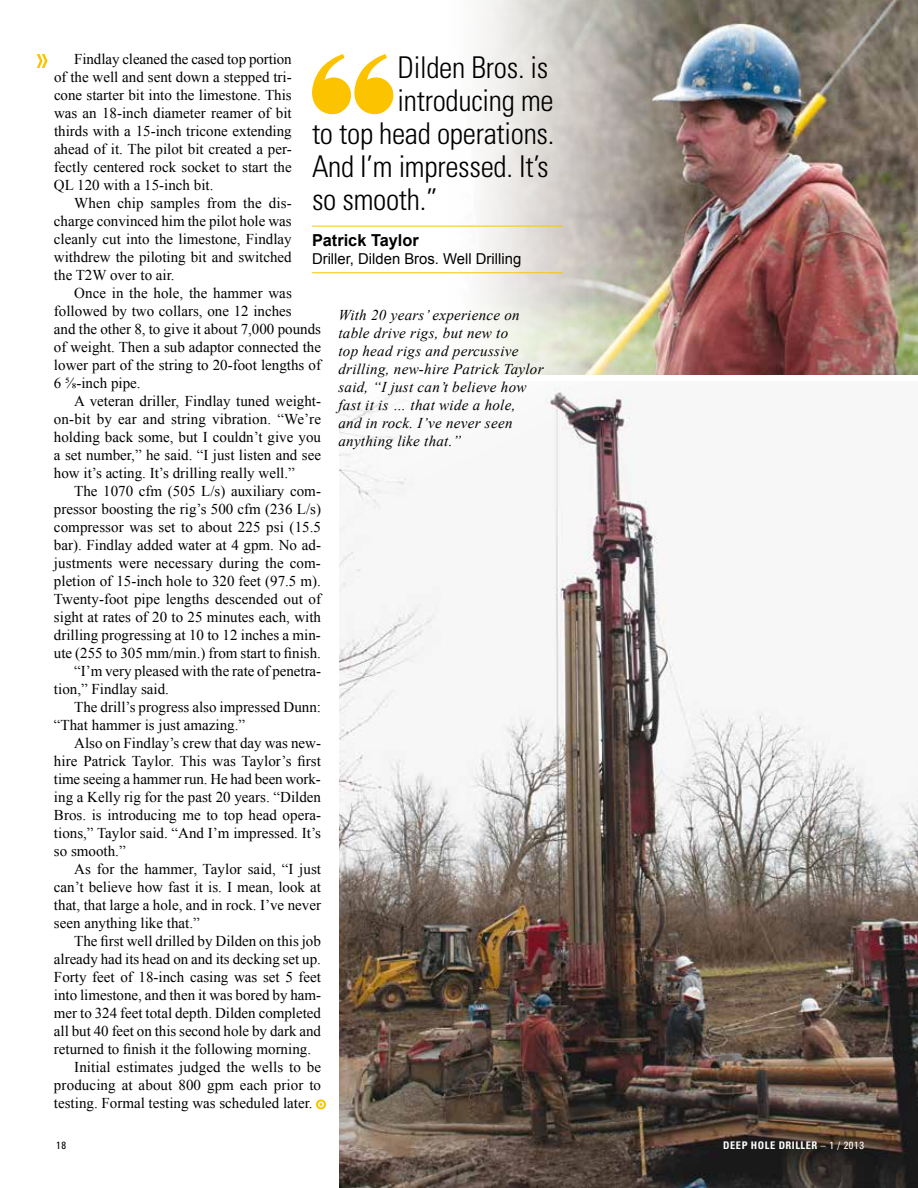
<style>
.page{position:relative;width:918px;height:1188px;background:#fff}
.page>*{position:absolute;margin:0;border:0;box-sizing:border-box;transform-origin:0 0}
.t1{font:300 condensed 30px "Univers LT Std";letter-spacing:-.01em;color:#000}
.t2{font:700 16.5px "Arial";color:#000}
.t3{font:15px/18px "Times New Roman";color:#000;text-align:justify}
.t4{font:italic 15px/18px "Times New Roman";letter-spacing:.02em;color:#000}
.t5{font:15px "Arial";color:#000}
.t6{font:700 condensed 10.5px "Univers LT Std";letter-spacing:.05em;color:#fff}
.t7{font:condensed 10.5px "Univers LT Std";color:#000}
.s1{font-weight:400}
</style>
<div class="page">
<img style="left:339px;top:388px;width:579px;height:800px">
<img style="left:354px;top:0;width:564px;height:375px">
<hr style="left:312px;top:272px;width:251px;height:1px;background:#fcc400">
<hr style="left:312px;top:226px;width:251px;height:1px;background:#fcc400">
<svg style="left:312px;top:54px;width:84px;height:62px"></svg>
<svg style="left:37px;top:54px;width:11px;height:14px"></svg>
<div style="left:316px;top:1099px;width:10px;height:10px;border:2px solid #fcc400;border-radius:50%"></div>
<p class="t3" style="left:54px;top:50px;width:239px;text-indent:20px">Findlay cleaned the cased top portion of the well and sent down a stepped tri&shy;cone starter bit into the limestone. This was an 18-inch diameter reamer of bit thirds with a 15-inch tricone extending ahead of it. The pilot bit created a per&shy;fectly centered rock socket to start the QL 120 with a 15-inch bit.</p>
<p class="t3" style="left:54px;top:194px;width:239px;text-indent:20px">When chip samples from the dis&shy;charge convinced him the pilot hole was cleanly cut into the limestone, Findlay withdrew the piloting bit and switched the T2W over to air.</p>
<p class="t3" style="left:54px;top:284px;width:269px;text-align:left;text-indent:20px">Once in the hole, the hammer was followed by two collars, one 12 inches<br>and the other 8, to give it about 7,000 pounds of weight. Then a sub adaptor connected the lower part of the string to 20-foot lengths of 6 ⅝-inch pipe.</p>
<p class="t3" style="left:54px;top:392px;width:269px;text-indent:20px">A veteran driller, Findlay tuned weight&shy;on-bit by ear and string vibration. “We’re holding back some, but I couldn’t give you a set number,” he said. “I just listen and see how it’s acting. It’s drilling really well.”</p>
<p class="t3" style="left:74px;top:482px;width:248px">The 1070 cfm (505 L/s) auxiliary com-</p>
<p class="t3" style="left:54px;top:500px;width:269px">pressor boosting the rig’s 500 cfm (236 L/s)</p>
<p class="t3" style="left:54px;top:518px;width:269px">compressor was set to about 225 psi (15.5</p>
<p class="t3" style="left:54px;top:536px;width:269px">bar). Findlay added water at 4 gpm. No ad-</p>
<p class="t3" style="left:54px;top:554px;width:268px">justments were necessary during the com-</p>
<p class="t3" style="left:54px;top:572px;width:269px">pletion of 15-inch hole to 320 feet (97.5 m).</p>
<p class="t3" style="left:54px;top:590px;width:269px">Twenty-foot pipe lengths descended out of</p>
<p class="t3" style="left:54px;top:608px;width:269px">sight at rates of 20 to 25 minutes each, with</p>
<p class="t3" style="left:54px;top:626px;width:268px">drilling progressing at 10 to 12 inches a min-</p>
<p class="t3" style="left:54px;top:644px;width:269px">ute (255 to 305 mm/min.) from start to finish.</p>
<p class="t3" style="left:74px;top:662px;width:248px">“I’m very pleased with the rate of penetra-</p>
<p class="t3" style="left:54px;top:680px;width:117px">tion,” Findlay said.</p>
<p class="t3" style="left:74px;top:698px;width:248px">The drill’s progress also impressed Dunn:</p>
<p class="t3" style="left:54px;top:716px;width:193px">“That hammer is just amazing.”</p>
<p class="t3" style="left:74px;top:734px;width:248px">Also on Findlay’s crew that day was new-</p>
<p class="t3" style="left:54px;top:752px;width:269px">hire Patrick Taylor. This was Taylor’s first</p>
<p class="t3" style="left:54px;top:770px;width:268px">time seeing a hammer run. He had been work-</p>
<p class="t3" style="left:54px;top:788px;width:269px">ing a Kelly rig for the past 20 years. “Dilden</p>
<p class="t3" style="left:54px;top:806px;width:269px">Bros. is introducing me to top head opera-</p>
<p class="t3" style="left:54px;top:824px;width:269px">tions,” Taylor said. “And I’m impressed. It’s</p>
<p class="t3" style="left:54px;top:842px;width:73px">so smooth.”</p>
<p class="t3" style="left:74px;top:860px;width:248px">As for the hammer, Taylor said, “I just</p>
<p class="t3" style="left:54px;top:878px;width:268px">can’t believe how fast it is. I mean, look at</p>
<p class="t3" style="left:54px;top:896px;width:269px">that, that large a hole, and in rock. I’ve never</p>
<p class="t3" style="left:54px;top:914px;width:147px">seen anything like that.”</p>
<p class="t3" style="left:74px;top:932px;width:248px">The first well drilled by Dilden on this job</p>
<p class="t3" style="left:54px;top:950px;width:268px">already had its head on and its decking set up.</p>
<p class="t3" style="left:54px;top:968px;width:269px">Forty feet of 18-inch casing was set 5 feet</p>
<p class="t3" style="left:54px;top:986px;width:269px">into limestone, and then it was bored by ham-</p>
<p class="t3" style="left:54px;top:1004px;width:269px">mer to 324 feet total depth. Dilden completed</p>
<p class="t3" style="left:54px;top:1022px;width:269px">all but 40 feet on this second hole by dark and</p>
<p class="t3" style="left:54px;top:1040px;width:259px">returned to finish it the following morning.</p>
<p class="t3" style="left:74px;top:1058px;width:248px">Initial estimates judged the wells to be</p>
<p class="t3" style="left:54px;top:1076px;width:269px">producing at about 800 gpm each prior to</p>
<p class="t3" style="left:54px;top:1094px;width:260px">testing. Formal testing was scheduled later.</p>
<h1 class="t1" style="left:398px;top:50px;width:152px">Dilden Bros. is</h1>
<h1 class="t1" style="left:398px;top:83px;width:158px">introducing me</h1>
<h1 class="t1" style="left:312px;top:116px;width:244px">to top head operations.</h1>
<h1 class="t1" style="left:312px;top:149px;width:238px">And I’m impressed. It’s</h1>
<h1 class="t1" style="left:312px;top:182px;width:127px">so smooth.”</h1>
<p class="t2" style="left:312px;top:229px;width:108px">Patrick Taylor</p>
<p class="t5" style="left:312px;top:248px;width:211px">Driller, Dilden Bros. Well Drilling</p>
<p class="t4" style="left:338px;top:306px;width:207px">With 20 years’ experience on table drive rigs, but new to<br>top head rigs and percussive drilling, new-hire Patrick Taylor said, “I just can’t believe how fast it is … that wide a hole,<br>and in rock. I’ve never seen anything like that.”</p>
<p class="t7" style="left:56px;top:1138px;width:11px">18</p>
<p class="t6" style="left:723px;top:1138px;width:142px">DEEP HOLE DRILLER <span class="s1">– 1 / 2013</span></p>
</div>
